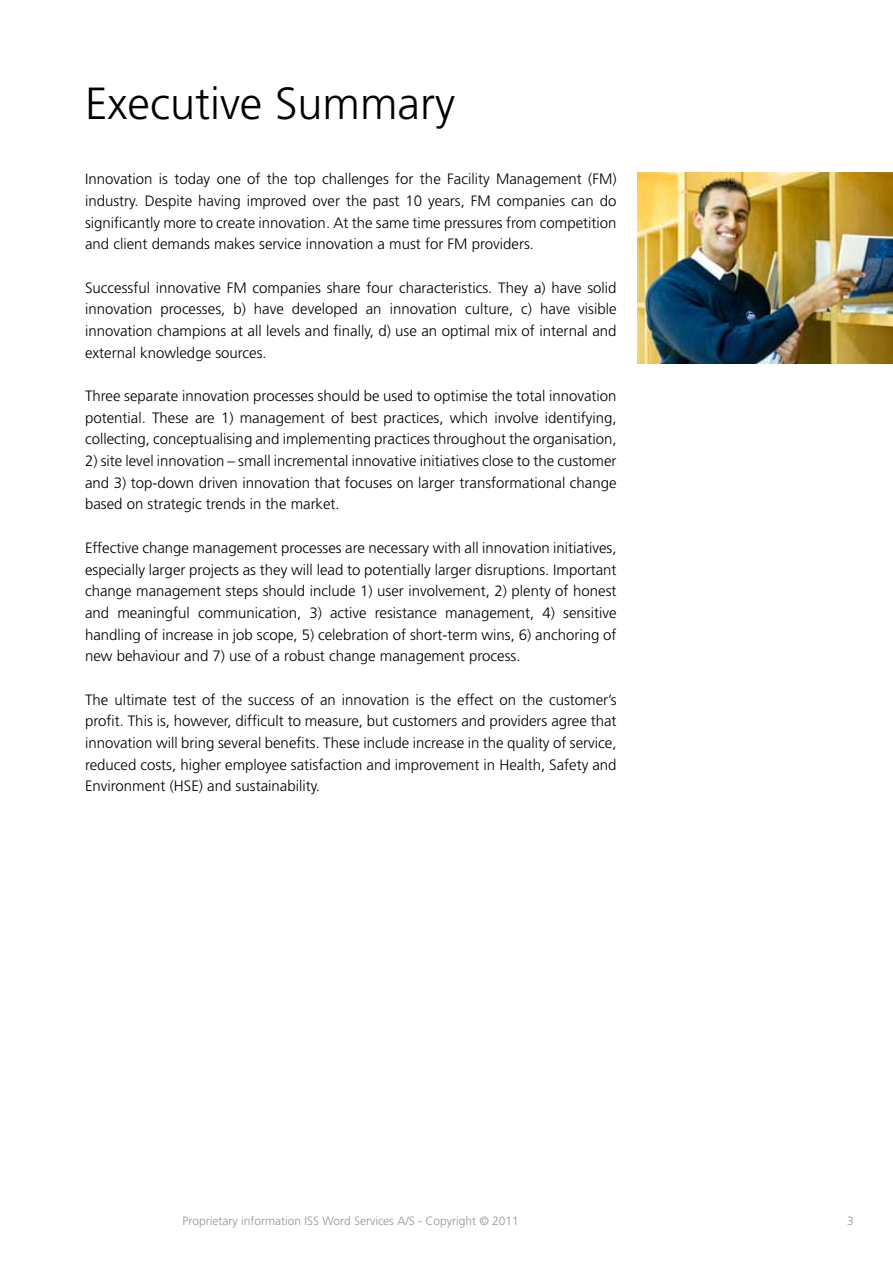
<style>
.page{position:relative;width:893px;height:1263px;background:#fff}
.page>*{position:absolute;margin:0;border:0;box-sizing:border-box;transform-origin:0 0}
.t1{font:300 45px "Frutiger";color:#000}
.t2{font:300 15px/21.8px "Frutiger";color:#000;text-align:justify}
.t3{font:300 12px "Frutiger";color:#939598}
</style>
<div class="page">
<img style="left:638px;top:172px;width:255px;height:192px">
<h1 class="t1" style="left:85px;top:78px;width:371px">Executive Summary</h1>
<p class="t2" style="left:85px;top:168px;width:533px">Innovation is today one of the top challenges for the Facility Management (FM) industry. Despite having improved over the past 10 years, FM companies can do significantly more to create innovation. At the same time pressures from competition and client demands makes service innovation a must for FM providers.</p>
<p class="t2" style="left:85px;top:277px;width:533px">Successful innovative FM companies share four characteristics. They a) have solid innovation processes, b) have developed an innovation culture, c) have visible innovation champions at all levels and finally, d) use an optimal mix of internal and external knowledge sources.</p>
<p class="t2" style="left:85px;top:385px;width:533px">Three separate innovation processes should be used to optimise the total innovation potential. These are 1) management of best practices, which involve identifying, collecting, conceptualising and implementing practices throughout the organisation,</p>
<p class="t2" style="left:85px;top:450px;width:533px">2) site level innovation – small incremental innovative initiatives close to the customer and 3) top-down driven innovation that focuses on larger transformational change based on strategic trends in the market.</p>
<p class="t2" style="left:85px;top:537px;width:533px">Effective change management processes are necessary with all innovation initiatives, especially larger projects as they will lead to potentially larger disruptions. Important change management steps should include 1) user involvement, 2) plenty of honest and meaningful communication, 3) active resistance management, 4) sensitive handling of increase in job scope, 5) celebration of short-term wins, 6) anchoring of new behaviour and 7) use of a robust change management process.</p>
<p class="t2" style="left:85px;top:689px;width:533px">The ultimate test of the success of an innovation is the effect on the customer’s profit. This is, however, difficult to measure, but customers and providers agree that innovation will bring several benefits. These include increase in the quality of service, reduced costs, higher employee satisfaction and improvement in Health, Safety and Environment (HSE) and sustainability.</p>
<p class="t3" style="left:183px;top:1214px;width:338px">Proprietary information ISS Word Services A/S - Copyright © 2011</p>
<p class="t3" style="left:847px;top:1214px;width:8px">3</p>
</div>
